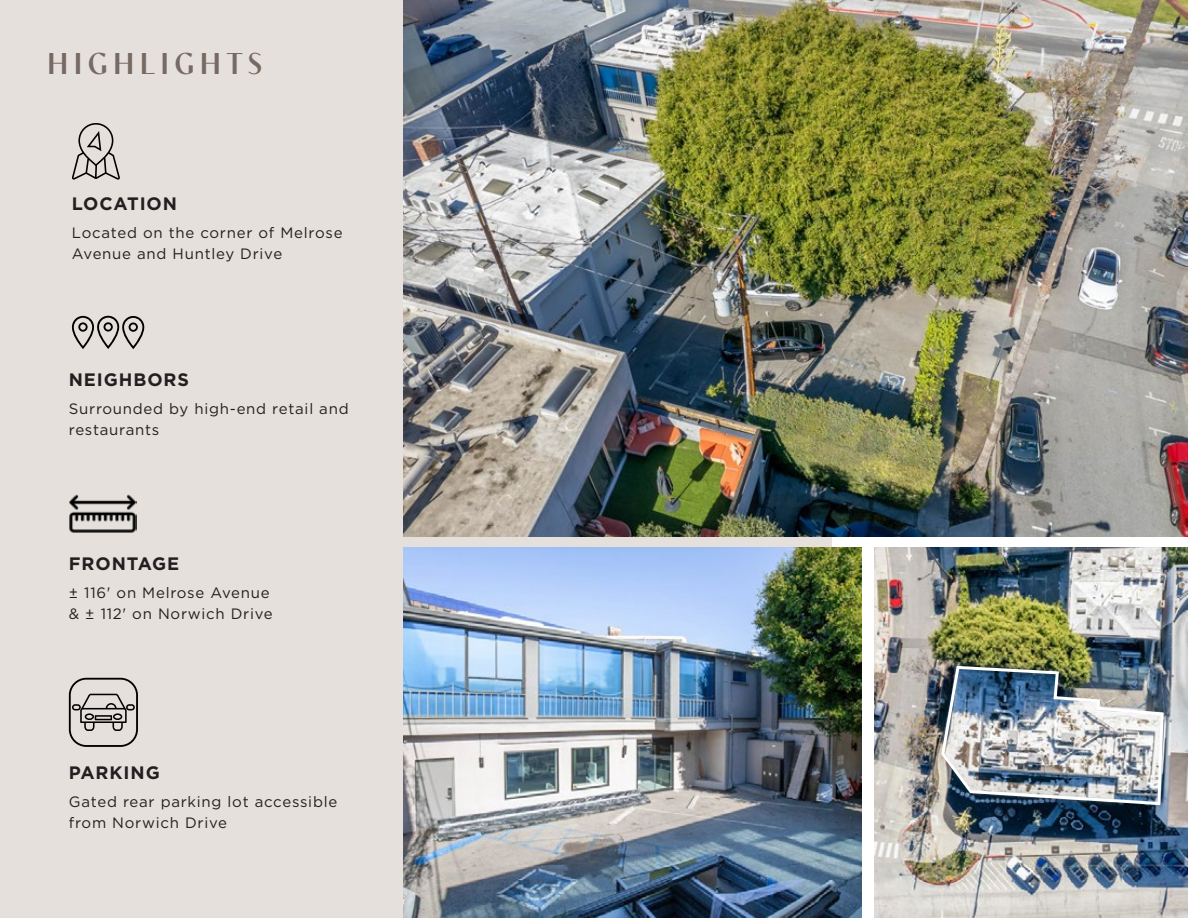
<style>
.page{position:relative;width:1188px;height:918px;background:#fff}
.page>*{position:absolute;margin:0;border:0;box-sizing:border-box;transform-origin:0 0}
.t1{font:600 30px "Contralto Small";letter-spacing:.2em;color:#766a62}
.t2{font:700 18px "Gotham";letter-spacing:.05em;color:#231f20}
.t3{font:15px/21px "Gotham";letter-spacing:.05em;color:#231f20}
</style>
<div class="page">
<div style="left:0;top:0;width:832px;height:918px;background:#e5e0dc"></div>
<img style="left:69px;top:494px;width:68px;height:39px">
<img style="left:403px;top:0;width:785px;height:537px">
<img style="left:403px;top:548px;width:459px;height:370px">
<img style="left:875px;top:548px;width:313px;height:370px">
<div style="left:69px;top:678px;width:69px;height:69px;border:2px solid #000;border-radius:17px"></div>
<svg style="left:72px;top:694px;width:63px;height:37px"></svg>
<svg style="left:71px;top:316px;width:74px;height:33px"></svg>
<svg style="left:72px;top:123px;width:48px;height:57px"></svg>
<img style="left:940px;top:664px;width:225px;height:143px">
<p class="t1" style="left:48px;top:41px;width:216px">HIGHLIGHTS</p>
<p class="t2" style="left:72px;top:191px;width:107px">LOCATION</p>
<p class="t3" style="left:72px;top:221px;width:272px">Located on the corner of Melrose<br>Avenue and Huntley Drive</p>
<p class="t2" style="left:69px;top:368px;width:122px">NEIGHBORS</p>
<p class="t3" style="left:69px;top:398px;width:281px">Surrounded by high-end retail and restaurants</p>
<p class="t2" style="left:69px;top:552px;width:112px">FRONTAGE</p>
<p class="t3" style="left:69px;top:582px;width:202px">± 116' on Melrose Avenue</p>
<p class="t3" style="left:69px;top:603px;width:205px">&amp; ± 112' on Norwich Drive</p>
<p class="t2" style="left:69px;top:761px;width:92px">PARKING</p>
<p class="t3" style="left:69px;top:791px;width:270px">Gated rear parking lot accessible from Norwich Drive</p>
</div>
